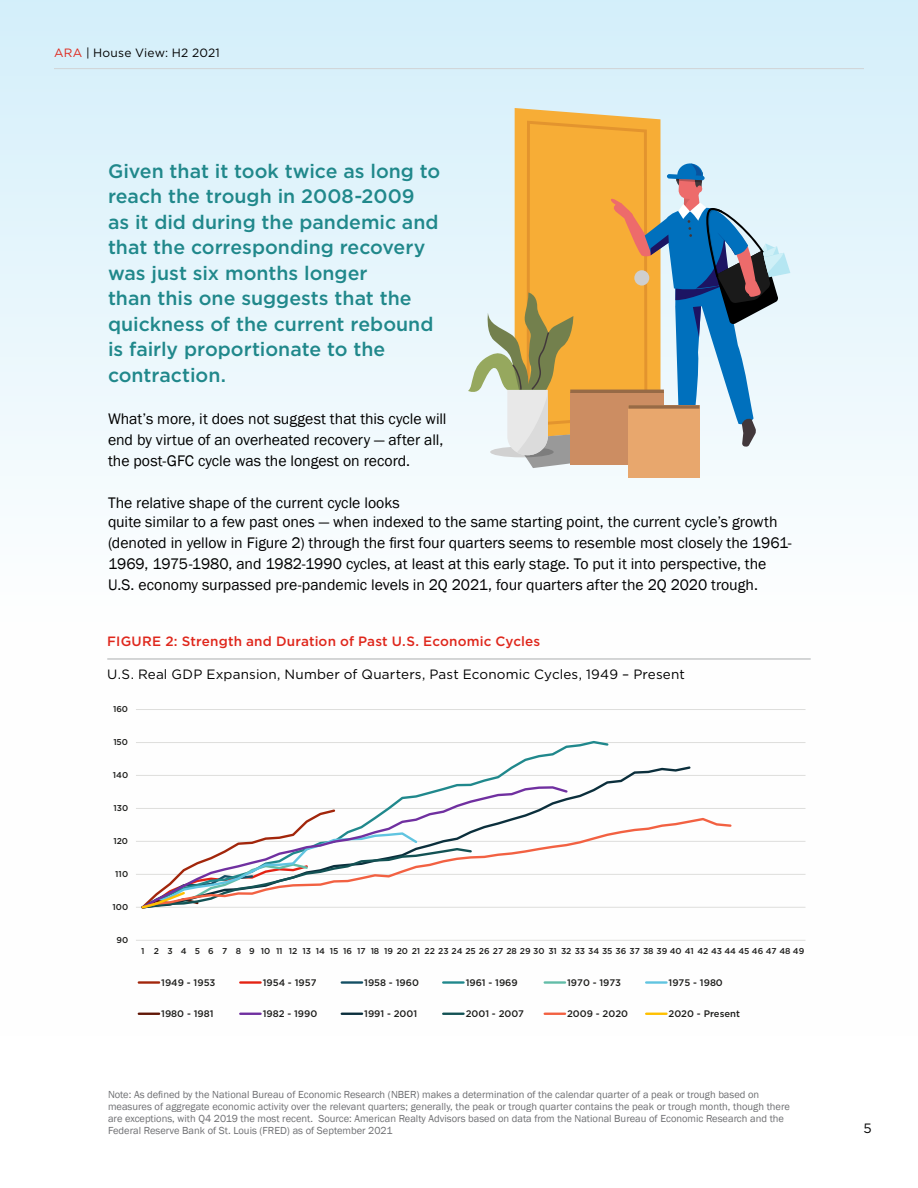
<style>
.page{position:relative;width:918px;height:1188px;background:#fff}
.page>*{position:absolute;margin:0;border:0;box-sizing:border-box;transform-origin:0 0}
.t1{font:500 19.5px/25.5px "Gotham";color:#20888b}
.t2{font:15.75px/21px "Franklin Gothic";letter-spacing:-.005em;color:#000}
.t3{font:13.5px "Gotham";letter-spacing:.01em;color:#000}
.t4{font:500 13.5px "Gotham";letter-spacing:.015em;color:#df271c}
.t5{font:12px "Gotham";letter-spacing:.015em;color:#000}
.t6{font:10.5px/12px "Franklin Gothic";color:#6d6e71}
.t7{font:500 9.6px "Gotham";color:#1d1d1b}
.t8{font:500 8.55px "Gotham";color:#1d1d1b}
.s1{color:#df271c}
</style>
<div class="page">
<div style="left:0;top:0;width:918px;height:1036px;background:linear-gradient(to bottom,#daf1fb,#fff)"></div>
<hr style="left:54px;top:68px;width:810px;height:1px;background:#d1d3d4">
<svg style="left:515px;top:108px;width:146px;height:13px;background:#eaca8c"></svg>
<svg style="left:468px;top:121px;width:322px;height:347px;background:#c8bd9b"></svg>
<div style="left:570px;top:392px;width:94px;height:73px;background:#cc8d62"></div>
<hr style="left:570px;top:390px;width:94px;height:3px;background:#976a46">
<div style="left:628px;top:405px;width:71px;height:73px;background:#e8a76d"></div>
<svg style="left:628px;top:405px;width:71px;height:4px"></svg>
<hr style="left:107px;top:658px;width:704px;height:2px;background:#c6c8c9">
<hr style="left:136px;top:907px;width:670px;height:1px;background:#dededc">
<hr style="left:136px;top:874px;width:670px;height:1px;background:#dededc">
<hr style="left:136px;top:841px;width:670px;height:1px;background:#dededc">
<hr style="left:136px;top:808px;width:670px;height:1px;background:#dededc">
<hr style="left:136px;top:775px;width:670px;height:1px;background:#dededc">
<hr style="left:136px;top:742px;width:670px;height:1px;background:#dededc">
<hr style="left:136px;top:709px;width:670px;height:1px;background:#dededc">
<hr style="left:136px;top:940px;width:670px;height:1px;background:#dededc">
<svg style="left:140px;top:740px;width:470px;height:25px"></svg>
<svg style="left:140px;top:765px;width:552px;height:51px"></svg>
<svg style="left:473px;top:816px;width:260px;height:94px"></svg>
<svg style="left:139px;top:808px;width:334px;height:103px"></svg>
<hr style="left:139px;top:981px;width:20px;height:3px;background:#a2260b">
<hr style="left:240px;top:981px;width:21px;height:3px;background:#e42313">
<hr style="left:342px;top:981px;width:20px;height:3px;background:#134f64">
<hr style="left:443px;top:981px;width:21px;height:3px;background:#20888c">
<hr style="left:545px;top:981px;width:20px;height:3px;background:#62bda8">
<hr style="left:646px;top:981px;width:21px;height:3px;background:#60c4e0">
<hr style="left:139px;top:1013px;width:20px;height:2px;background:#611707">
<hr style="left:240px;top:1013px;width:21px;height:2px;background:#7030a0">
<hr style="left:342px;top:1013px;width:20px;height:2px;background:#0b2f3c">
<hr style="left:443px;top:1013px;width:21px;height:2px;background:#135254">
<hr style="left:545px;top:1013px;width:20px;height:2px;background:#f26142">
<hr style="left:646px;top:1013px;width:21px;height:2px;background:#ffc000">
<p class="t5" style="left:54px;top:45px;width:167px"><span class="s1">ARA</span> | House View: H2 2021</p>
<p class="t1" style="left:108px;top:158px;width:334px">Given that it took twice as long to reach the trough in 2008-2009 as it did during the pandemic and that the corresponding recovery was just six months longer<br>than this one suggests that the quickness of the current rebound is fairly proportionate to the contraction.</p>
<p class="t2" style="left:108px;top:408px;width:340px">What’s more, it does not suggest that this cycle will end by virtue of an overheated recovery — after all, the post-GFC cycle was the longest on record.</p>
<p class="t2" style="left:108px;top:492px;width:293px">The relative shape of the current cycle looks</p>
<p class="t2" style="left:108px;top:512px;width:685px">quite similar to a few past ones — when indexed to the same starting point, the current cycle’s growth (denoted in yellow in Figure 2) through the first four quarters seems to resemble most closely the 1961- 1969, 1975-1980, and 1982-1990 cycles, at least at this early stage. To put it into perspective, the U.S. economy surpassed pre-pandemic levels in 2Q 2021, four quarters after the 2Q 2020 trough.</p>
<p class="t4" style="left:107px;top:633px;width:435px">FIGURE 2: Strength and Duration of Past U.S. Economic Cycles</p>
<p class="t3" style="left:107px;top:665px;width:579px">U.S. Real GDP Expansion, Number of Quarters, Past Economic Cycles, 1949 – Present</p>
<p class="t8" style="left:113px;top:704px;width:17px">160</p>
<p class="t8" style="left:113px;top:737px;width:16px">150</p>
<p class="t8" style="left:113px;top:769px;width:17px">140</p>
<p class="t8" style="left:113px;top:802px;width:16px">130</p>
<p class="t8" style="left:113px;top:835px;width:16px">120</p>
<p class="t8" style="left:115px;top:868px;width:14px">110</p>
<p class="t8" style="left:113px;top:901px;width:17px">100</p>
<p class="t8" style="left:116px;top:934px;width:13px">90</p>
<p class="t8" style="left:141px;top:945px;width:665px">1 2 3 4 5 6 7 8 9 10 11 12 13 14 15 16 17 18 19 20 21 222324252627282930 31 32333435363738394041 4243444546474849</p>
<p class="t7" style="left:161px;top:976px;width:56px">1949 - 1953</p>
<p class="t7" style="left:263px;top:976px;width:55px">1954 - 1957</p>
<p class="t7" style="left:364px;top:976px;width:56px">1958 - 1960</p>
<p class="t7" style="left:466px;top:976px;width:54px">1961 - 1969</p>
<p class="t7" style="left:567px;top:976px;width:56px">1970 - 1973</p>
<p class="t7" style="left:669px;top:976px;width:56px">1975 - 1980</p>
<p class="t7" style="left:161px;top:1007px;width:54px">1980 - 1981</p>
<p class="t7" style="left:263px;top:1007px;width:56px">1982 - 1990</p>
<p class="t7" style="left:364px;top:1007px;width:55px">1991 - 2001</p>
<p class="t7" style="left:466px;top:1007px;width:60px">2001 - 2007</p>
<p class="t7" style="left:567px;top:1007px;width:62px">2009 - 2020</p>
<p class="t7" style="left:669px;top:1007px;width:73px">2020 - Present</p>
<p class="t6" style="left:108px;top:1088px;width:684px">Note: As defined by the National Bureau of Economic Research (NBER) makes a determination of the calendar quarter of a peak or trough based on measures of aggregate economic activity over the relevant quarters; generally, the peak or trough quarter contains the peak or trough month, though there are exceptions, with Q4 2019 the most recent. Source: American Realty Advisors based on data from the National Bureau of Economic Research and the Federal Reserve Bank of St. Louis (FRED) as of September 2021</p>
<p class="t3" style="left:863px;top:1120px;width:10px">5</p>
</div>
